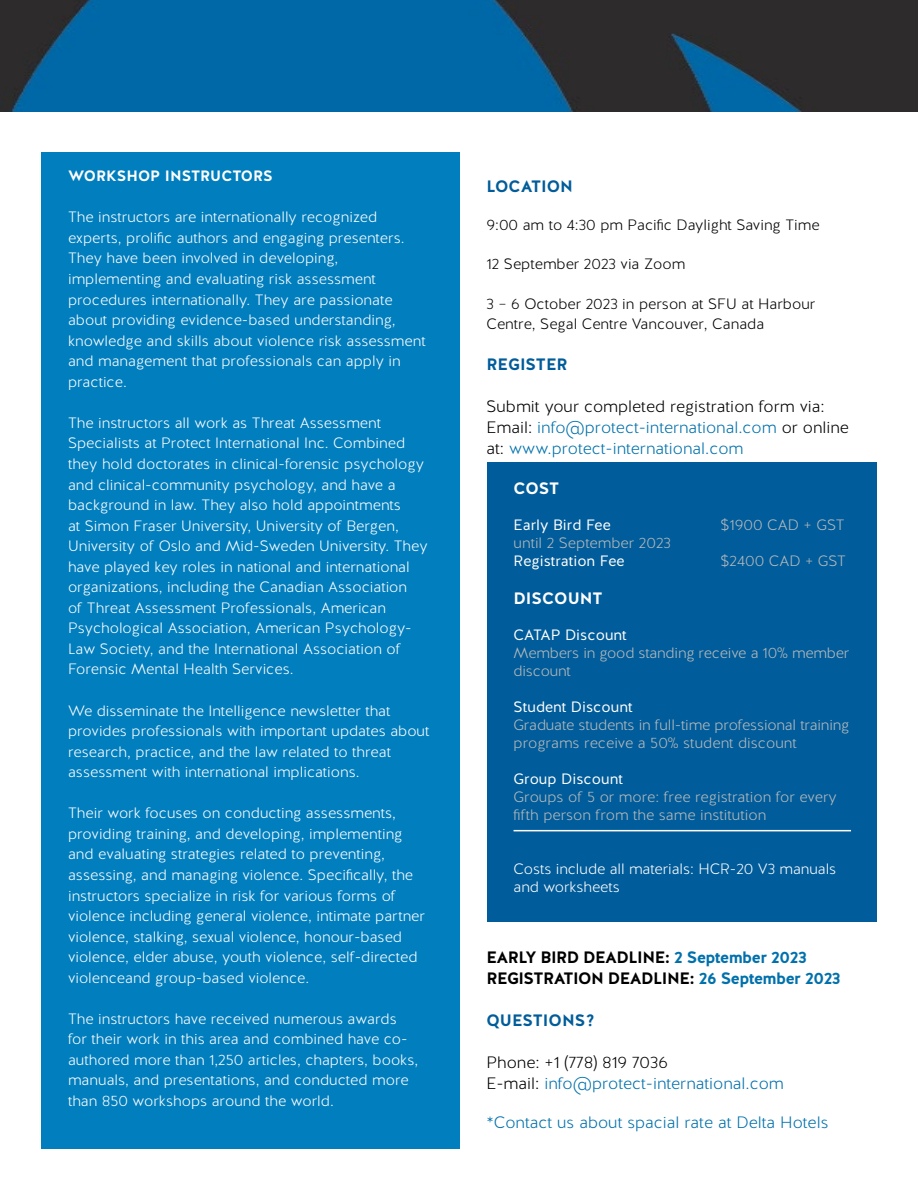
<style>
.page{position:relative;width:918px;height:1188px;background:#fff}
.page>*{position:absolute;margin:0;border:0;box-sizing:border-box;transform-origin:0 0}
.t1{font:300 16.5px/21px "Halis GR";color:#0071ac}
.t2{font:700 16.5px/21px "Halis GR";letter-spacing:-.03em;color:#000}
.t3{font:700 16.5px "Halis GR";color:#005c9a}
.t4{font:700 16.5px "Halis GR";letter-spacing:-.005em;color:#fff}
.t5{font:300 15px/20.5px "Halis GR";color:#fff}
.t6{font:300 15px/18px "Halis GR";color:#b8babc}
.t7{font:300 15px/19.8px "Halis GR";color:#000}
.t8{font:15px "Halis GR";color:#fff}
.t9{font:700 15px "Halis GR";color:#fff}
.s1{color:#000}
.s2{color:#0071ac}
</style>
<div class="page">
<div style="left:41px;top:152px;width:419px;height:996px;background:#007ebe"></div>
<img style="left:0;top:0;width:918px;height:111px">
<div style="left:487px;top:462px;width:390px;height:459px;background:#005c9a"></div>
<hr style="left:514px;top:830px;width:337px;height:1px;background:#fff">
<p class="t9" style="left:68px;top:166px;width:206px">WORKSHOP INSTRUCTORS</p>
<p class="t5" style="left:68px;top:207px;width:359px">The instructors are internationally recognized experts, prolific authors and engaging presenters.<br>They have been involved in developing, implementing and evaluating risk assessment procedures internationally. They are passionate about providing evidence-based understanding, knowledge and skills about violence risk assessment and management that professionals can apply in practice.</p>
<p class="t5" style="left:68px;top:413px;width:361px">The instructors all work as Threat Assessment Specialists at Protect International Inc. Combined they hold doctorates in clinical-forensic psychology and clinical-community psychology, and have a background in law. They also hold appointments<br>at Simon Fraser University, University of Bergen, University of Oslo and Mid-Sweden University. They have played key roles in national and international organizations, including the Canadian Association<br>of Threat Assessment Professionals, American Psychological Association, American Psychology-Law Society, and the International Association of Forensic Mental Health Services.</p>
<p class="t5" style="left:68px;top:701px;width:363px">We disseminate the Intelligence newsletter that provides professionals with important updates about research, practice, and the law related to threat assessment with international implications.</p>
<p class="t5" style="left:68px;top:803px;width:358px">Their work focuses on conducting assessments, providing training, and developing, implementing and evaluating strategies related to preventing, assessing, and managing violence. Specifically, the instructors specialize in risk for various forms of violence including general violence, intimate partner violence, stalking, sexual violence, honour-based violence, elder abuse, youth violence, self-directed violenceand group-based violence.</p>
<p class="t5" style="left:68px;top:1009px;width:352px">The instructors have received numerous awards for their work in this area and combined have co&shy;authored more than 1,250 articles, chapters, books, manuals, and presentations, and conducted more than 850 workshops around the world.</p>
<p class="t3" style="left:487px;top:176px;width:88px">LOCATION</p>
<p class="t7" style="left:487px;top:215px;width:335px">9:00 am to 4:30 pm Pacific Daylight Saving Time</p>
<p class="t7" style="left:487px;top:255px;width:200px">12 September 2023 via Zoom</p>
<p class="t7" style="left:487px;top:294px;width:330px">3 – 6 October 2023 in person at SFU at Harbour<br>Centre, Segal Centre Vancouver, Canada</p>
<p class="t3" style="left:487px;top:353px;width:83px">REGISTER</p>
<p class="t1" style="left:487px;top:396px;width:364px"><span class="s1">Submit your completed registration form via:<br>Email:</span> info@protect-international.com <span class="s1">or online at:</span> www.protect-international.com</p>
<p class="t4" style="left:514px;top:478px;width:47px">COST</p>
<p class="t8" style="left:514px;top:515px;width:99px">Early Bird Fee</p>
<p class="t6" style="left:721px;top:516px;width:126px">$1900 CAD + GST</p>
<p class="t6" style="left:514px;top:534px;width:159px">until 2 September 2023</p>
<p class="t8" style="left:514px;top:551px;width:113px">Registration Fee</p>
<p class="t6" style="left:721px;top:552px;width:127px">$2400 CAD + GST</p>
<p class="t4" style="left:514px;top:587px;width:91px">DISCOUNT</p>
<p class="t8" style="left:514px;top:625px;width:115px">CATAP Discount</p>
<p class="t6" style="left:514px;top:644px;width:337px">Members in good standing receive a 10% member discount</p>
<p class="t8" style="left:514px;top:697px;width:121px">Student Discount</p>
<p class="t6" style="left:514px;top:716px;width:337px">Graduate students in full-time professional training programs receive a 50% student discount</p>
<p class="t8" style="left:514px;top:769px;width:111px">Group Discount</p>
<p class="t6" style="left:514px;top:788px;width:325px">Groups of 5 or more: free registration for every fifth person from the same institution</p>
<p class="t5" style="left:514px;top:860px;width:324px;line-height:18px">Costs include all materials: HCR-20 V3 manuals and worksheets</p>
<p class="t2" style="left:487px;top:947px;width:356px">EARLY BIRD DEADLINE: <span class="s2">2 September 2023<br></span>REGISTRATION DEADLINE: <span class="s2">26 September 2023</span></p>
<p class="t3" style="left:487px;top:1010px;width:110px">QUESTIONS?</p>
<p class="t1" style="left:487px;top:1052px;width:299px"><span class="s1">Phone: +1 (778) 819 7036<br>E-mail:</span> info@protect-international.com</p>
<p class="t1" style="left:487px;top:1112px;width:343px">*Contact us about spacial rate at Delta Hotels</p>
</div>
